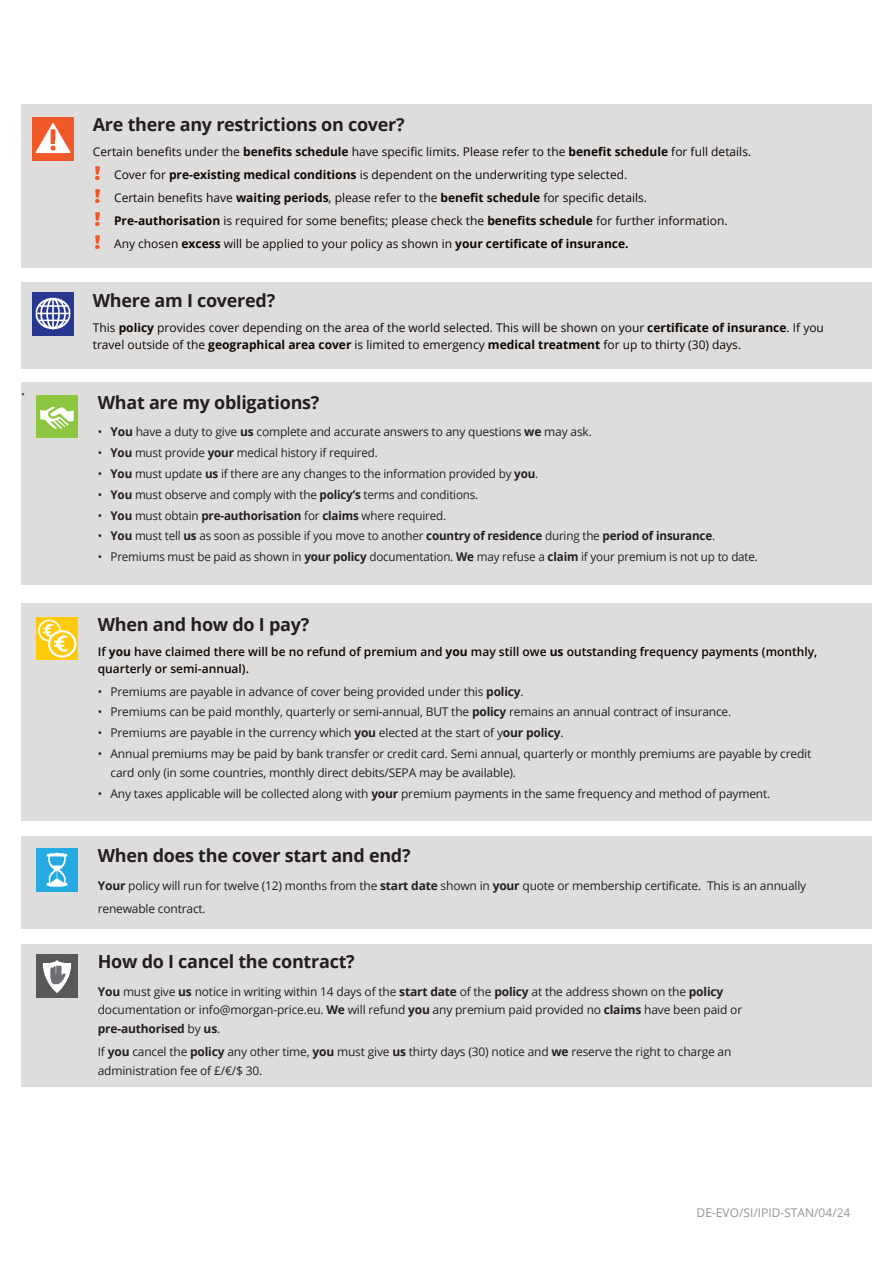
<style>
.page{position:relative;width:893px;height:1263px;background:#fff}
.page>*{position:absolute;margin:0;border:0;box-sizing:border-box;transform-origin:0 0}
.Cover_subhead{font:700 18px "Open Sans";letter-spacing:-.015em;color:#231f20}
.t1{font:18px "Minion Pro";color:#231f20}
.Main_obligations_bullet{font:12px/18.8px "Open Sans";letter-spacing:-.015em;color:#231f20}
.Covered_bullets{font:12px/16.5px "Open Sans";color:#0c0806}
.Covered_bullets-2{font:12px/18.8px "Open Sans";letter-spacing:-.015em;color:#231f20}
.Covered_bullets-3{font:600 12px/16.5px "Open Sans";color:#0c0806}
.t2{font:12px "Open Sans";color:#939598}
.s1{font-weight:700}
</style>
<div class="page">
<div style="left:21px;top:104px;width:851px;height:164px;background:#dedddc"></div>
<div style="left:21px;top:836px;width:851px;height:93px;background:#dedddc"></div>
<div style="left:21px;top:944px;width:851px;height:142px;background:#dedddc"></div>
<img style="left:36px;top:849px;width:41px;height:42px">
<img style="left:36px;top:954px;width:41px;height:43px">
<div style="left:21px;top:603px;width:851px;height:218px;background:#dedddc"></div>
<img style="left:36px;top:617px;width:41px;height:43px">
<div style="left:21px;top:382px;width:851px;height:203px;background:#dedddc"></div>
<img style="left:36px;top:395px;width:41px;height:43px">
<div style="left:21px;top:282px;width:851px;height:87px;background:#dedddc"></div>
<img style="left:33px;top:118px;width:41px;height:42px">
<svg style="left:96px;top:166px;width:3px;height:13px"></svg>
<svg style="left:96px;top:189px;width:3px;height:13px"></svg>
<svg style="left:96px;top:212px;width:3px;height:13px"></svg>
<svg style="left:96px;top:235px;width:3px;height:13px"></svg>
<img style="left:33px;top:293px;width:41px;height:43px">
<p class="t1" style="left:21px;top:378px;width:6px">.</p>
<p class="Cover_subhead" style="left:93px;top:112px;width:313px">Are there any restrictions on cover?</p>
<p class="Covered_bullets" style="left:93px;top:144px;width:660px">Certain benefits under the <span class="s1">benefits schedule</span> have specific limits. Please refer to the <span class="s1">benefit schedule</span> for full details.</p>
<p class="Covered_bullets" style="left:114px;top:167px;width:515px">Cover for <span class="s1">pre-existing medical conditions</span> is dependent on the underwriting type selected.</p>
<p class="Covered_bullets" style="left:114px;top:190px;width:535px">Certain benefits have <span class="s1">waiting periods</span>, please refer to the <span class="s1">benefit schedule</span> for specific details.</p>
<p class="Covered_bullets" style="left:114px;top:213px;width:615px"><span class="s1">Pre-authorisation</span> is required for some benefits; please check the <span class="s1">benefits schedule</span> for further information.</p>
<p class="Covered_bullets" style="left:114px;top:236px;width:516px">Any chosen <span class="s1">excess</span> will be applied to your policy as shown in <span class="s1">your certificate of insurance.</span></p>
<p class="Cover_subhead" style="left:93px;top:288px;width:184px">Where am I covered?</p>
<p class="Covered_bullets" style="left:93px;top:320px;width:733px">This <span class="s1">policy</span> provides cover depending on the area of the world selected. This will be shown on your <span class="s1">certificate of insurance</span>. If you travel outside of the <span class="s1">geographical area cover</span> is limited to emergency <span class="s1">medical treatment</span> for up to thirty (30) days.</p>
<p class="Cover_subhead" style="left:98px;top:390px;width:223px">What are my obligations?</p>
<p class="Main_obligations_bullet" style="left:98px;top:422px;width:496px">• <span class="s1">You</span> have a duty to give <span class="s1">us</span> complete and accurate answers to any questions <span class="s1">we</span> may ask.</p>
<p class="Main_obligations_bullet" style="left:98px;top:443px;width:281px">• <span class="s1">You</span> must provide <span class="s1">your</span> medical history if required.</p>
<p class="Main_obligations_bullet" style="left:98px;top:464px;width:442px">• <span class="s1">You</span> must update <span class="s1">us</span> if there are any changes to the information provided by <span class="s1">you</span>.</p>
<p class="Main_obligations_bullet" style="left:98px;top:485px;width:382px">• <span class="s1">You</span> must observe and comply with the <span class="s1">policy’s</span> terms and conditions.</p>
<p class="Main_obligations_bullet" style="left:98px;top:505px;width:350px">• <span class="s1">You</span> must obtain <span class="s1">pre-authorisation</span> for <span class="s1">claims</span> where required.</p>
<p class="Main_obligations_bullet" style="left:98px;top:526px;width:619px">• <span class="s1">You</span> must tell <span class="s1">us</span> as soon as possible if you move to another <span class="s1">country of residence</span> during the <span class="s1">period of insurance</span>.</p>
<p class="Main_obligations_bullet" style="left:98px;top:547px;width:662px">• Premiums must be paid as shown in <span class="s1">your policy</span> documentation. <span class="s1">We</span> may refuse a <span class="s1">claim</span> if your premium is not up to date.</p>
<p class="Cover_subhead" style="left:98px;top:612px;width:213px">When and how do I pay?</p>
<p class="Covered_bullets-3" style="left:98px;top:643px;width:721px">If <span class="s1">you</span> have claimed there will be no refund of premium and <span class="s1">you</span> may still owe <span class="s1">us</span> outstanding frequency payments (monthly, quarterly or semi-annual).</p>
<p class="Main_obligations_bullet" style="left:98px;top:681px;width:427px">• Premiums are payable in advance of cover being provided under this <span class="s1">policy</span>.</p>
<p class="Main_obligations_bullet" style="left:98px;top:702px;width:635px">• Premiums can be paid monthly, quarterly or semi-annual, BUT the <span class="s1">policy</span> remains an annual contract of insurance.</p>
<p class="Main_obligations_bullet" style="left:98px;top:723px;width:467px">• Premiums are payable in the currency which <span class="s1">you</span> elected at the start of y<span class="s1">our policy</span>.</p>
<p class="Main_obligations_bullet" style="left:111px;top:744px;width:702px;text-indent:-13px">• Annual premiums may be paid by bank transfer or credit card. Semi annual, quarterly or monthly premiums are payable by credit card only (in some countries, monthly direct debits/SEPA may be available).</p>
<p class="Main_obligations_bullet" style="left:98px;top:784px;width:674px">• Any taxes applicable will be collected along with <span class="s1">your</span> premium payments in the same frequency and method of payment.</p>
<p class="Cover_subhead" style="left:98px;top:843px;width:314px">When does the cover start and end?</p>
<p class="Covered_bullets-2" style="left:98px;top:876px;width:710px"><span class="s1">Your</span> policy will run for twelve (12) months from the <span class="s1">start date</span> shown in <span class="s1">your</span> quote or membership certificate. This is an annually</p>
<p class="Covered_bullets-2" style="left:98px;top:899px;width:110px">renewable contract.</p>
<p class="Cover_subhead" style="left:98px;top:949px;width:258px">How do I cancel the contract?</p>
<p class="Covered_bullets-2" style="left:98px;top:981px;width:646px"><span class="s1">You</span> must give <span class="s1">us</span> notice in writing within 14 days of the <span class="s1">start date</span> of the <span class="s1">policy</span> at the address shown on the <span class="s1">policy </span>documentation or info@morgan-price.eu. <span class="s1">We</span> will refund <span class="s1">you</span> any premium paid provided no <span class="s1">claims</span> have been paid or <span class="s1">pre-authorised</span> by <span class="s1">us</span>.</p>
<p class="Covered_bullets-2" style="left:98px;top:1042px;width:635px">If <span class="s1">you</span> cancel the <span class="s1">policy</span> any other time, <span class="s1">you</span> must give <span class="s1">us</span> thirty days (30) notice and <span class="s1">we</span> reserve the right to charge an administration fee of £/€/$ 30.</p>
<p class="t2" style="left:697px;top:1204px;width:155px">DE-EVO/SI/IPID-STAN/04/24</p>
</div>
